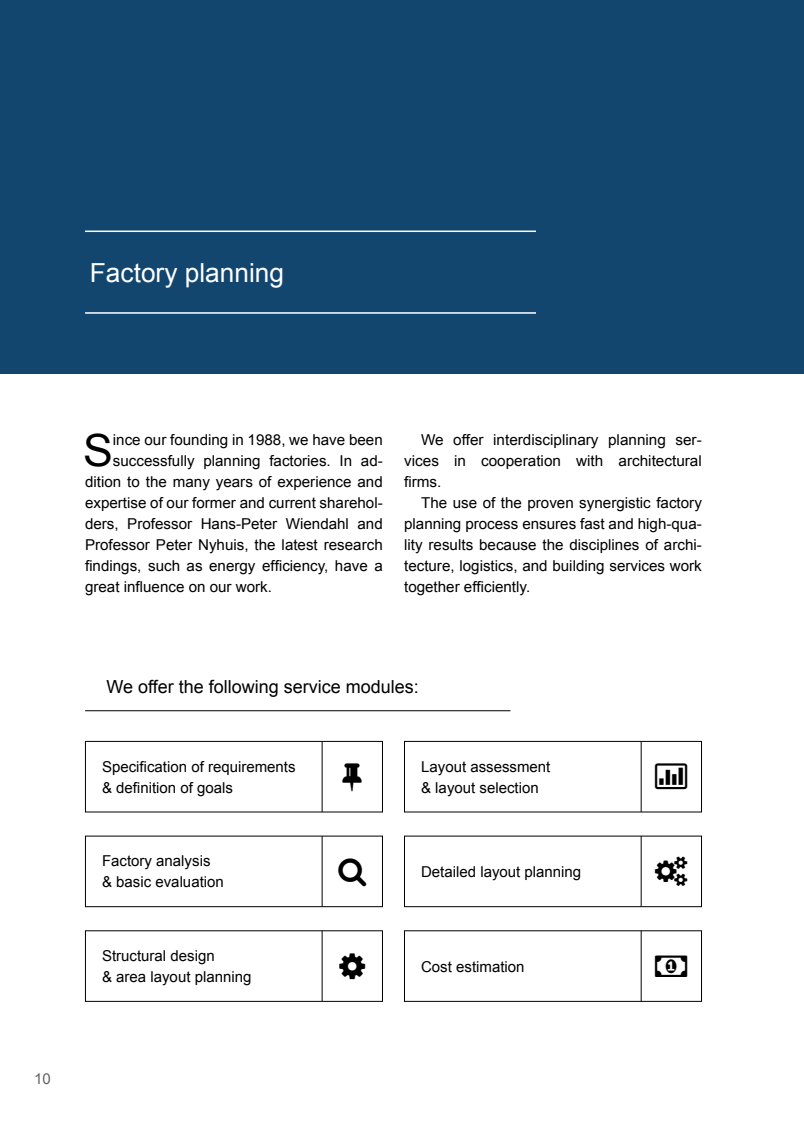
<style>
.page{position:relative;width:804px;height:1140px;background:#fff}
.page>*{position:absolute;margin:0;border:0;box-sizing:border-box;transform-origin:0 0}
.t1{font:44.4px "Arial";color:#000}
.t2{font:26.25px "Arial";color:#fff}
.t3{font:18px "Arial";color:#000}
.t4{font:15px/21px "Arial";color:#000}
.t5{font:15px "Arial";color:#646364}
</style>
<div class="page">
<div style="left:0;top:0;width:804px;height:373px;background:#12466f"></div>
<hr style="left:85px;top:230px;width:451px;height:2px;background:#fff">
<hr style="left:85px;top:312px;width:451px;height:2px;background:#fff">
<hr style="left:322px;top:741px;width:1px;height:71px;background:#000">
<div style="left:85px;top:741px;width:298px;height:71px;border:1px solid #000"></div>
<hr style="left:641px;top:741px;width:1px;height:71px;background:#000">
<div style="left:404px;top:741px;width:298px;height:71px;border:1px solid #000"></div>
<hr style="left:322px;top:836px;width:1px;height:70px;background:#000">
<div style="left:85px;top:835px;width:298px;height:72px;border:1px solid #000"></div>
<hr style="left:641px;top:836px;width:1px;height:70px;background:#000">
<div style="left:404px;top:835px;width:298px;height:72px;border:1px solid #000"></div>
<hr style="left:322px;top:930px;width:1px;height:71px;background:#000">
<hr style="left:641px;top:930px;width:1px;height:71px;background:#000">
<hr style="left:85px;top:710px;width:425px;height:1px;background:#000">
<h2 class="t2" style="left:90px;top:255px;width:196px">Factory planning</h2>
<p class="t5" style="left:34px;top:1068px;width:18px">10</p>
<h1 class="t1" style="left:83px;top:421px;width:31px">S</h1>
<p class="t4" style="left:113px;top:429px;width:271px">ince our founding in 1988, we have been</p>
<p class="t4" style="left:113px;top:450px;width:271px">successfully planning factories. In ad-</p>
<p class="t4" style="left:85px;top:471px;width:299px">dition to the many years of experience and</p>
<p class="t4" style="left:85px;top:492px;width:299px">expertise of our former and current sharehol-</p>
<p class="t4" style="left:85px;top:513px;width:299px">ders, Professor Hans-Peter Wiendahl and</p>
<p class="t4" style="left:85px;top:534px;width:299px">Professor Peter Nyhuis, the latest research</p>
<p class="t4" style="left:85px;top:555px;width:299px">findings, such as energy efficiency, have a</p>
<p class="t4" style="left:85px;top:576px;width:188px">great influence on our work.</p>
<p class="t4" style="left:404px;top:429px;width:299px;text-align:justify;text-indent:17px">We offer interdisciplinary planning ser&shy;vices in cooperation with architectural firms.</p>
<p class="t4" style="left:404px;top:492px;width:299px;text-align:justify;text-indent:17px">The use of the proven synergistic factory planning process ensures fast and high-qua&shy;lity results because the disciplines of archi&shy;tecture, logistics, and building services work together efficiently.</p>
<p class="t3" style="left:106px;top:674px;width:314px">We offer the following service modules:</p>
<p class="t4" style="left:102px;top:756px;width:195px">Specification of requirements &amp; definition of goals</p>
<p class="t4" style="left:421px;top:756px;width:131px">Layout assessment &amp; layout selection</p>
<p class="t4" style="left:102px;top:850px;width:123px">Factory analysis &amp; basic evaluation</p>
<p class="t4" style="left:421px;top:861px;width:162px">Detailed layout planning</p>
<p class="t4" style="left:102px;top:945px;width:151px">Structural design<br>&amp; area layout planning</p>
<p class="t4" style="left:421px;top:956px;width:105px">Cost estimation</p>
</div>
